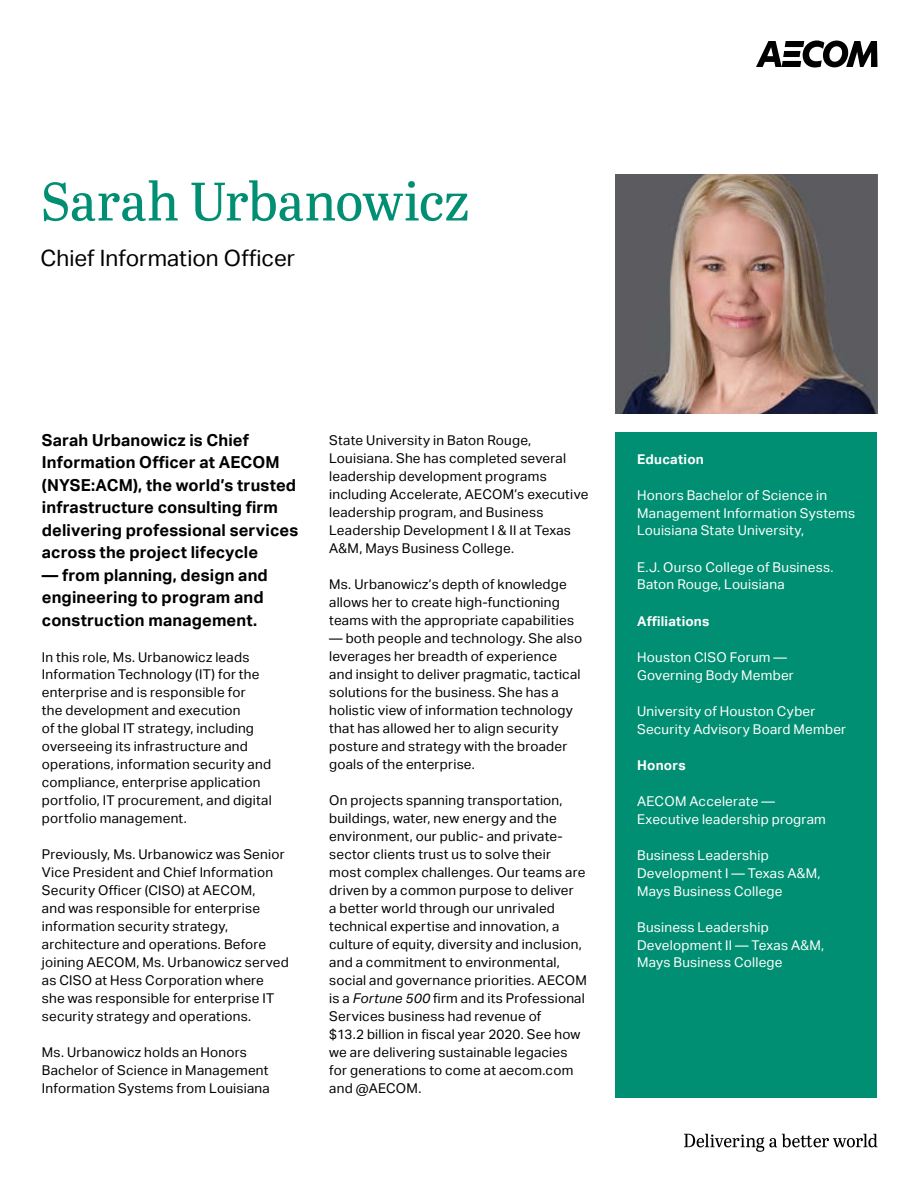
<style>
.page{position:relative;width:918px;height:1188px;background:#fff}
.page>*{position:absolute;margin:0;border:0;box-sizing:border-box;transform-origin:0 0}
.t1{font:54px "Abril Titling";letter-spacing:-.015em;color:#008f72}
.t2{font:22.5px "AECOM Sans";color:#000}
.t3{font:700 16.5px/22.5px "AECOM Sans";letter-spacing:.01em;color:#000}
.t4{font:13.5px/18px "AECOM Sans";letter-spacing:.015em;color:#000}
.t5{font:13.5px/18px "AECOM Sans";letter-spacing:.015em;color:#fff}
.t6{font:700 13.5px "AECOM Sans";letter-spacing:.015em;color:#fff}
.s1{font-style:italic}
</style>
<div class="page">
<div style="left:616px;top:432px;width:261px;height:666px;background:#008f72"></div>
<img style="left:616px;top:174px;width:262px;height:240px">
<svg style="left:756px;top:40px;width:122px;height:28px"></svg>
<svg style="left:684px;top:1134px;width:194px;height:18px"></svg>
<h1 class="t1" style="left:40px;top:162px;width:431px">Sarah Urbanowicz</h1>
<h2 class="t2" style="left:40px;top:245px;width:256px">Chief Information Officer</h2>
<p class="t3" style="left:42px;top:429px;width:258px">Sarah Urbanowicz is Chief<br>Information Officer at AECOM (NYSE:ACM), the world’s trusted infrastructure consulting firm delivering professional services across the project lifecycle</p>
<p class="t3" style="left:42px;top:564px;width:227px">— from planning, design and engineering to program and construction management.</p>
<p class="t4" style="left:42px;top:648px;width:231px">In this role, Ms. Urbanowicz leads Information Technology (IT) for the enterprise and is responsible for<br>the development and execution<br>of the global IT strategy, including overseeing its infrastructure and operations, information security and compliance, enterprise application portfolio, IT procurement, and digital portfolio management.</p>
<p class="t4" style="left:42px;top:846px;width:248px">Previously, Ms. Urbanowicz was Senior Vice President and Chief Information Security Officer (CISO) at AECOM,<br>and was responsible for enterprise information security strategy, architecture and operations. Before joining AECOM, Ms. Urbanowicz served as CISO at Hess Corporation where she was responsible for enterprise IT security strategy and operations.</p>
<p class="t4" style="left:42px;top:1044px;width:229px">Ms. Urbanowicz holds an Honors<br>Bachelor of Science in Management<br>Information Systems from Louisiana</p>
<p class="t4" style="left:329px;top:432px;width:261px">State University in Baton Rouge, Louisiana. She has completed several leadership development programs including Accelerate, AECOM’s executive leadership program, and Business Leadership Development I &amp; II at Texas A&amp;M, Mays Business College.</p>
<p class="t4" style="left:329px;top:576px;width:246px">Ms. Urbanowicz’s depth of knowledge allows her to create high-functioning teams with the appropriate capabilities</p>
<p class="t4" style="left:329px;top:630px;width:254px">— both people and technology. She also leverages her breadth of experience and insight to deliver pragmatic, tactical solutions for the business. She has a holistic view of information technology that has allowed her to align security posture and strategy with the broader goals of the enterprise.</p>
<p class="t4" style="left:329px;top:792px;width:259px">On projects spanning transportation, buildings, water, new energy and the environment, our public- and private&shy;sector clients trust us to solve their<br>most complex challenges. Our teams are driven by a common purpose to deliver<br>a better world through our unrivaled technical expertise and innovation, a culture of equity, diversity and inclusion, and a commitment to environmental, social and governance priorities. AECOM is a <span class="s1">Fortune 500</span> firm and its Professional Services business had revenue of<br>$13.2 billion in fiscal year 2020. See how we are delivering sustainable legacies for generations to come at aecom.com and @AECOM.</p>
<p class="t6" style="left:637px;top:451px;width:68px">Education</p>
<p class="t5" style="left:637px;top:486px;width:219px">Honors Bachelor of Science in<br>Management Information Systems<br>Louisiana State University,</p>
<p class="t5" style="left:637px;top:558px;width:198px">E.J. Ourso College of Business.<br>Baton Rouge, Louisiana</p>
<p class="t6" style="left:637px;top:613px;width:74px">Affiliations</p>
<p class="t5" style="left:637px;top:648px;width:158px">Houston CISO Forum —<br>Governing Body Member</p>
<p class="t5" style="left:637px;top:702px;width:211px">University of Houston Cyber<br>Security Advisory Board Member</p>
<p class="t6" style="left:637px;top:757px;width:50px">Honors</p>
<p class="t5" style="left:637px;top:792px;width:190px">AECOM Accelerate —<br>Executive leadership program</p>
<p class="t5" style="left:637px;top:846px;width:185px">Business Leadership<br>Development I — Texas A&amp;M,<br>Mays Business College</p>
<p class="t5" style="left:637px;top:918px;width:189px">Business Leadership<br>Development II — Texas A&amp;M,<br>Mays Business College</p>
</div>
